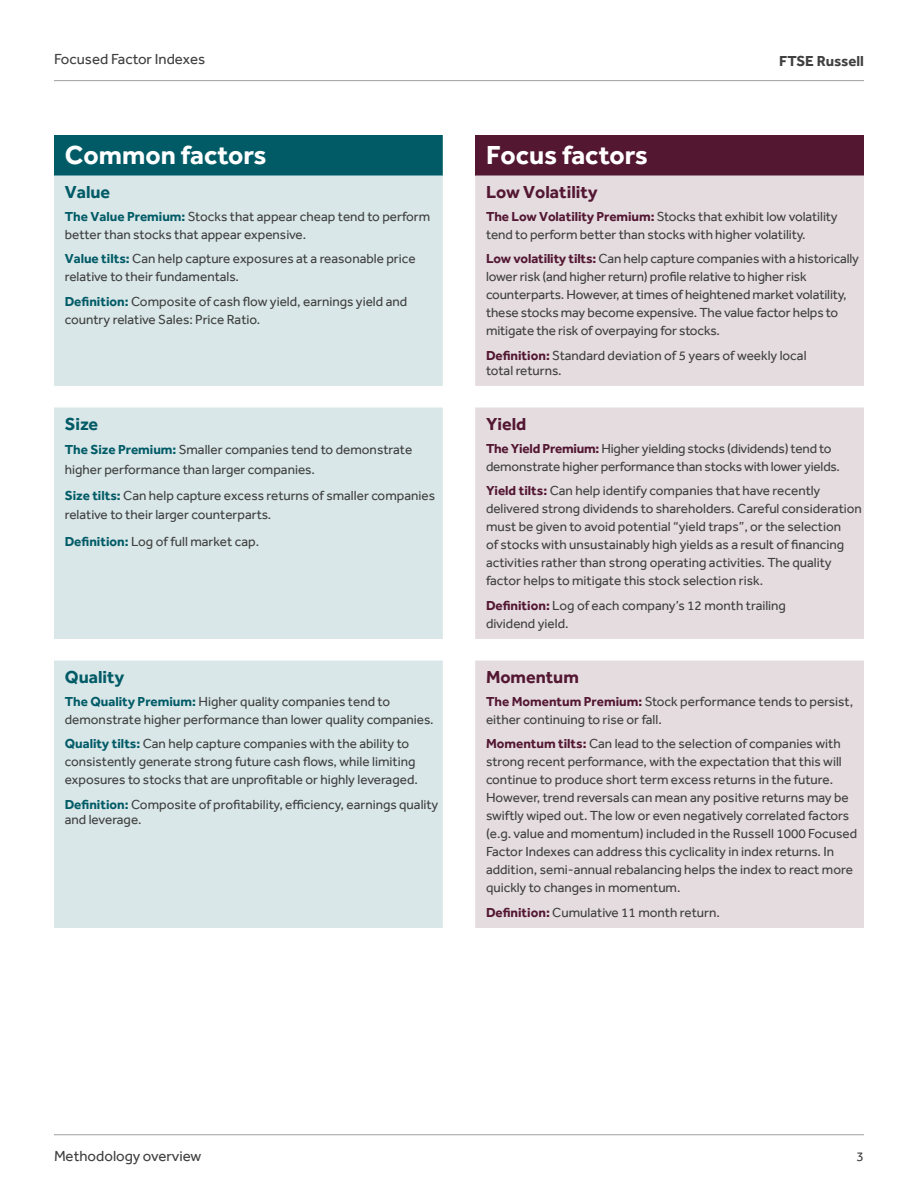
<style>
.page{position:relative;width:918px;height:1188px;background:#fff}
.page>*{position:absolute;margin:0;border:0;box-sizing:border-box;transform-origin:0 0}
.t1{font:700 27px "Effra";color:#fff}
.t2{font:700 18px "Effra";color:#531732}
.t3{font:700 18px "Effra";color:#005b67}
.t4{font:15px "Effra";color:#404040}
.t5{font:700 15px "Effra";color:#404040}
.t6{font:13.5px/18px "Effra";color:#404040}
.s1{font-weight:700;color:#005b67}
.s2{font-weight:700;color:#531732}
</style>
<div class="page">
<hr style="left:54px;top:1134px;width:810px;height:1px;background:#9f9f9f">
<hr style="left:54px;top:80px;width:810px;height:1px;background:#9f9f9f">
<div style="left:54px;top:135px;width:389px;height:41px;background:#005b67"></div>
<div style="left:475px;top:135px;width:389px;height:41px;background:#531732"></div>
<div style="left:54px;top:176px;width:389px;height:752px;background:#d9e7e8"></div>
<div style="left:475px;top:176px;width:389px;height:752px;background:#e5dce0"></div>
<p class="t4" style="left:54px;top:50px;width:153px">Focused Factor Indexes</p>
<p class="t5" style="left:779px;top:52px;width:86px">FTSE Russell</p>
<h1 class="t1" style="left:65px;top:139px;width:203px">Common factors</h1>
<h1 class="t1" style="left:486px;top:139px;width:163px">Focus factors</h1>
<h2 class="t3" style="left:65px;top:181px;width:47px">Value</h2>
<p class="t6" style="left:65px;top:207px;width:367px"><span class="s1">The Value Premium:</span> Stocks that appear cheap tend to perform better than stocks that appear expensive.</p>
<p class="t6" style="left:65px;top:250px;width:352px"><span class="s1">Value tilts:</span> Can help capture exposures at a reasonable price relative to their fundamentals.</p>
<p class="t6" style="left:65px;top:292px;width:344px"><span class="s1">Definition:</span> Composite of cash flow yield, earnings yield and country relative Sales: Price Ratio.</p>
<h2 class="t2" style="left:486px;top:181px;width:113px">Low Volatility</h2>
<p class="t6" style="left:486px;top:207px;width:353px"><span class="s2">The Low Volatility Premium:</span> Stocks that exhibit low volatility tend to perform better than stocks with higher volatility.</p>
<p class="t6" style="left:486px;top:250px;width:374px"><span class="s2">Low volatility tilts:</span> Can help capture companies with a historically lower risk (and higher return) profile relative to higher risk counterparts. However, at times of heightened market volatility, these stocks may become expensive. The value factor helps to mitigate the risk of overpaying for stocks.</p>
<p class="t6" style="left:486px;top:348px;width:322px;line-height:15px"><span class="s2">Definition:</span> Standard deviation of 5 years of weekly local total returns.</p>
<h2 class="t3" style="left:65px;top:413px;width:35px">Size</h2>
<p class="t6" style="left:65px;top:440px;width:349px;line-height:19.5px"><span class="s1">The Size Premium:</span> Smaller companies tend to demonstrate higher performance than larger companies.</p>
<p class="t6" style="left:65px;top:485px;width:372px;line-height:19.5px"><span class="s1">Size tilts:</span> Can help capture excess returns of smaller companies relative to their larger counterparts.</p>
<p class="t6" style="left:65px;top:532px;width:196px"><span class="s1">Definition:</span> Log of full market cap.</p>
<h2 class="t3" style="left:65px;top:666px;width:61px">Quality</h2>
<p class="t6" style="left:65px;top:692px;width:370px"><span class="s1">The Quality Premium:</span> Higher quality companies tend to demonstrate higher performance than lower quality companies.</p>
<p class="t6" style="left:65px;top:735px;width:355px"><span class="s1">Quality tilts:</span> Can help capture companies with the ability to consistently generate strong future cash flows, while limiting exposures to stocks that are unprofitable or highly leveraged.</p>
<p class="t6" style="left:65px;top:797px;width:375px;line-height:15px"><span class="s1">Definition:</span> Composite of profitability, efficiency, earnings quality and leverage.</p>
<h2 class="t2" style="left:486px;top:413px;width:42px">Yield</h2>
<p class="t6" style="left:486px;top:439px;width:355px"><span class="s2">The Yield Premium:</span> Higher yielding stocks (dividends) tend to demonstrate higher performance than stocks with lower yields.</p>
<p class="t6" style="left:486px;top:482px;width:377px"><span class="s2">Yield tilts:</span> Can help identify companies that have recently delivered strong dividends to shareholders. Careful consideration must be given to avoid potential “yield traps”, or the selection<br>of stocks with unsustainably high yields as a result of financing activities rather than strong operating activities. The quality factor helps to mitigate this stock selection risk.</p>
<p class="t6" style="left:486px;top:596px;width:302px"><span class="s2">Definition:</span> Log of each company’s 12 month trailing dividend yield.</p>
<h2 class="t2" style="left:486px;top:666px;width:94px">Momentum</h2>
<p class="t6" style="left:486px;top:692px;width:369px"><span class="s2">The Momentum Premium:</span> Stock performance tends to persist, either continuing to rise or fall.</p>
<p class="t6" style="left:486px;top:735px;width:373px"><span class="s2">Momentum tilts:</span> Can lead to the selection of companies with strong recent performance, with the expectation that this will continue to produce short term excess returns in the future.<br>However, trend reversals can mean any positive returns may be swiftly wiped out. The low or even negatively correlated factors (e.g. value and momentum) included in the Russell 1000 Focused Factor Indexes can address this cyclicality in index returns. In addition, semi-annual rebalancing helps the index to react more quickly to changes in momentum.</p>
<p class="t6" style="left:486px;top:903px;width:235px"><span class="s2">Definition:</span> Cumulative 11 month return.</p>
<p class="t4" style="left:54px;top:1147px;width:149px">Methodology overview</p>
<p class="t6" style="left:857px;top:1147px;width:9px">3</p>
</div>
